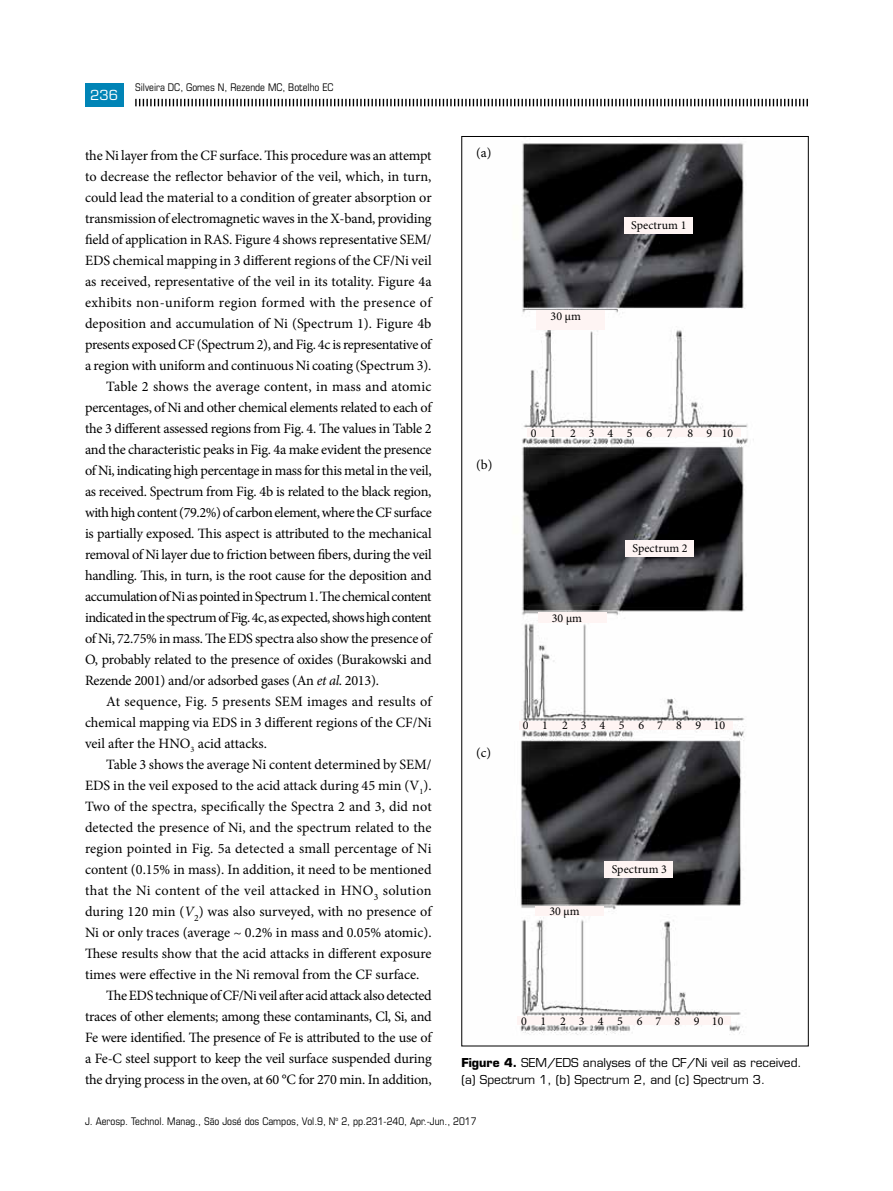
<style>
.page{position:relative;width:893px;height:1191px;background:#fff}
.page>*{position:absolute;margin:0;border:0;box-sizing:border-box;transform-origin:0 0}
.t1{font:14.25px "Minion Pro";letter-spacing:-.015em;color:#000}
.t2{font:14.25px "Minion Pro";letter-spacing:.01em;color:#000}
.t3{font:14.25px "Minion Pro";letter-spacing:-.035em;color:#000}
.t4{font:14.25px "Minion Pro";letter-spacing:.02em;color:#000}
.t5{font:14.25px "Minion Pro";letter-spacing:.005em;color:#000}
.t6{font:14.25px "Minion Pro";letter-spacing:.015em;color:#000}
.t7{font:13.5px "Minion Pro";color:#000}
.t8{font:13.5px "Eurostile LT Std";color:#fff}
.t9{font:12px/16.5px "Eurostile LT Std";color:#000}
.t10{font:12px "Minion Pro";letter-spacing:.01em;color:#000}
.t11{font:12px "Minion Pro";letter-spacing:1.115em;color:#000}
.t12{font:12px "Minion Pro";letter-spacing:1.12em;color:#000}
.t13{font:condensed 10.5px "Eurostile LT Std";color:#000}
.s1{font-style:italic}
.s2{font-weight:700}
</style>
<div class="page">
<svg style="left:135px;top:99px;width:673px;height:7px"></svg>
<div style="left:85px;top:83px;width:38px;height:23px;background:#0084b6"></div>
<img style="left:517px;top:143px;width:237px;height:892px">
<div style="left:605px;top:861px;width:68px;height:16px;background:#fef4f3"></div>
<div style="left:625px;top:540px;width:68px;height:16px;background:#fef4f3"></div>
<div style="left:624px;top:217px;width:68px;height:17px;background:#fef4f3"></div>
<div style="left:537px;top:310px;width:68px;height:19px;background:#fef4f3"></div>
<div style="left:538px;top:612px;width:68px;height:10px;background:#fef4f3"></div>
<div style="left:535px;top:906px;width:68px;height:10px;background:#fef4f3"></div>
<div style="left:518px;top:1016px;width:213px;height:8px;background:#fef4f3"></div>
<div style="left:519px;top:721px;width:214px;height:8px;background:#fef4f3"></div>
<div style="left:527px;top:429px;width:214px;height:8px;background:#fef4f3"></div>
<p class="t8" style="left:90px;top:86px;width:29px">236</p>
<p class="t13" style="left:135px;top:81px;width:200px">Silveira DC, Gomes N, Rezende MC, Botelho EC</p>
<p class="t1" style="left:85px;top:145px;width:348px">the Ni layer from the CF surface. This procedure was an attempt</p>
<p class="t1" style="left:85px;top:166px;width:348px">to decrease the reflector behavior of the veil, which, in turn,</p>
<p class="t1" style="left:85px;top:187px;width:348px">could lead the material to a condition of greater absorption or</p>
<p class="t1" style="left:85px;top:208px;width:348px">transmission of electromagnetic waves in the X-band, providing</p>
<p class="t1" style="left:85px;top:229px;width:348px">field of application in RAS. Figure 4 shows representative SEM/</p>
<p class="t1" style="left:85px;top:250px;width:348px">EDS chemical mapping in 3 different regions of the CF/Ni veil</p>
<p class="t1" style="left:85px;top:271px;width:348px">as received, representative of the veil in its totality. Figure 4a</p>
<p class="t4" style="left:85px;top:292px;width:348px">exhibits non-uniform region formed with the presence of</p>
<p class="t5" style="left:85px;top:313px;width:348px">deposition and accumulation of Ni (Spectrum 1). Figure 4b</p>
<p class="t1" style="left:85px;top:334px;width:348px">presents exposed CF (Spectrum 2), and Fig. 4c is representative of</p>
<p class="t1" style="left:85px;top:355px;width:348px">a region with uniform and continuous Ni coating (Spectrum 3).</p>
<p class="t2" style="left:106px;top:376px;width:327px">Table 2 shows the average content, in mass and atomic</p>
<p class="t1" style="left:85px;top:397px;width:348px">percentages, of Ni and other chemical elements related to each of</p>
<p class="t1" style="left:85px;top:418px;width:348px">the 3 different assessed regions from Fig. 4. The values in Table 2</p>
<p class="t1" style="left:85px;top:439px;width:348px">and the characteristic peaks in Fig. 4a make evident the presence</p>
<p class="t1" style="left:85px;top:460px;width:348px">of Ni, indicating high percentage in mass for this metal in the veil,</p>
<p class="t1" style="left:85px;top:481px;width:348px">as received. Spectrum from Fig. 4b is related to the black region,</p>
<p class="t1" style="left:85px;top:502px;width:348px">with high content (79.2%) of carbon element, where the CF surface</p>
<p class="t1" style="left:85px;top:523px;width:348px">is partially exposed. This aspect is attributed to the mechanical</p>
<p class="t1" style="left:85px;top:544px;width:348px">removal of Ni layer due to friction between fibers, during the veil</p>
<p class="t1" style="left:85px;top:565px;width:348px">handling. This, in turn, is the root cause for the deposition and</p>
<p class="t3" style="left:85px;top:586px;width:348px">accumulation of Ni as pointed in Spectrum 1. The chemical content</p>
<p class="t3" style="left:85px;top:607px;width:348px">indicated in the spectrum of Fig. 4c, as expected, shows high content</p>
<p class="t1" style="left:85px;top:628px;width:348px">of Ni, 72.75% in mass. The EDS spectra also show the presence of</p>
<p class="t1" style="left:85px;top:649px;width:348px">O, probably related to the presence of oxides (Burakowski and</p>
<p class="t1" style="left:85px;top:670px;width:295px">Rezende 2001) and/or adsorbed gases (An <span class="s1">et al</span>. 2013).</p>
<p class="t6" style="left:106px;top:691px;width:327px">At sequence, Fig. 5 presents SEM images and results of</p>
<p class="t1" style="left:85px;top:712px;width:348px">chemical mapping via EDS in 3 different regions of the CF/Ni</p>
<p class="t1" style="left:85px;top:733px;width:183px">veil after the HNO<sub>3</sub> acid attacks.</p>
<p class="t1" style="left:106px;top:754px;width:327px">Table 3 shows the average Ni content determined by SEM/</p>
<p class="t1" style="left:85px;top:775px;width:348px">EDS in the veil exposed to the acid attack during 45 min (V<sub>1</sub>).</p>
<p class="t2" style="left:85px;top:796px;width:348px">Two of the spectra, specifically the Spectra 2 and 3, did not</p>
<p class="t1" style="left:85px;top:817px;width:348px">detected the presence of Ni, and the spectrum related to the</p>
<p class="t2" style="left:85px;top:838px;width:348px">region pointed in Fig. 5a detected a small percentage of Ni</p>
<p class="t1" style="left:85px;top:859px;width:348px">content (0.15% in mass). In addition, it need to be mentioned</p>
<p class="t4" style="left:85px;top:880px;width:348px">that the Ni content of the veil attacked in HNO<sub>3</sub> solution</p>
<p class="t1" style="left:85px;top:901px;width:348px">during 120 min (<span class="s1">V</span><sub>2</sub>) was also surveyed, with no presence of</p>
<p class="t1" style="left:85px;top:922px;width:348px">Ni or only traces (average ~ 0.2% in mass and 0.05% atomic).</p>
<p class="t1" style="left:85px;top:943px;width:348px">These results show that the acid attacks in different exposure</p>
<p class="t1" style="left:85px;top:964px;width:336px">times were effective in the Ni removal from the CF surface.</p>
<p class="t1" style="left:106px;top:985px;width:327px">The EDS technique of CF/Ni veil after acid attack also detected</p>
<p class="t1" style="left:85px;top:1006px;width:348px">traces of other elements; among these contaminants, Cl, Si, and</p>
<p class="t1" style="left:85px;top:1027px;width:348px">Fe were identified. The presence of Fe is attributed to the use of</p>
<p class="t1" style="left:85px;top:1048px;width:348px">a Fe-C steel support to keep the veil surface suspended during</p>
<p class="t1" style="left:85px;top:1069px;width:348px">the drying process in the oven, at 60 °C for 270 min. In addition,</p>
<p class="t7" style="left:476px;top:144px;width:17px">(a)</p>
<p class="t10" style="left:551px;top:308px;width:32px">30 μm</p>
<p class="t10" style="left:631px;top:217px;width:57px">Spectrum 1</p>
<p class="t7" style="left:476px;top:456px;width:18px">(b)</p>
<p class="t12" style="left:531px;top:425px;width:204px">01234567 8910</p>
<p class="t10" style="left:552px;top:610px;width:32px">30 μm</p>
<p class="t10" style="left:632px;top:540px;width:57px">Spectrum 2</p>
<p class="t7" style="left:476px;top:743px;width:17px">(c)</p>
<p class="t11" style="left:523px;top:717px;width:204px">012345678910</p>
<p class="t10" style="left:549px;top:903px;width:32px">30 μm</p>
<p class="t10" style="left:612px;top:860px;width:57px">Spectrum 3</p>
<p class="t11" style="left:521px;top:1012px;width:204px">012345678910</p>
<p class="t9" style="left:461px;top:1054px;width:342px"><span class="s2">Figure 4.</span> SEM/EDS analyses of the CF/Ni veil as received. (a) Spectrum 1, (b) Spectrum 2, and (c) Spectrum 3.</p>
<p class="t13" style="left:85px;top:1114px;width:393px">J. Aerosp. Technol. Manag., São José dos Campos, Vol.9, N<sup>o</sup> 2, pp.231-240, Apr.-Jun., 2017</p>
</div>
